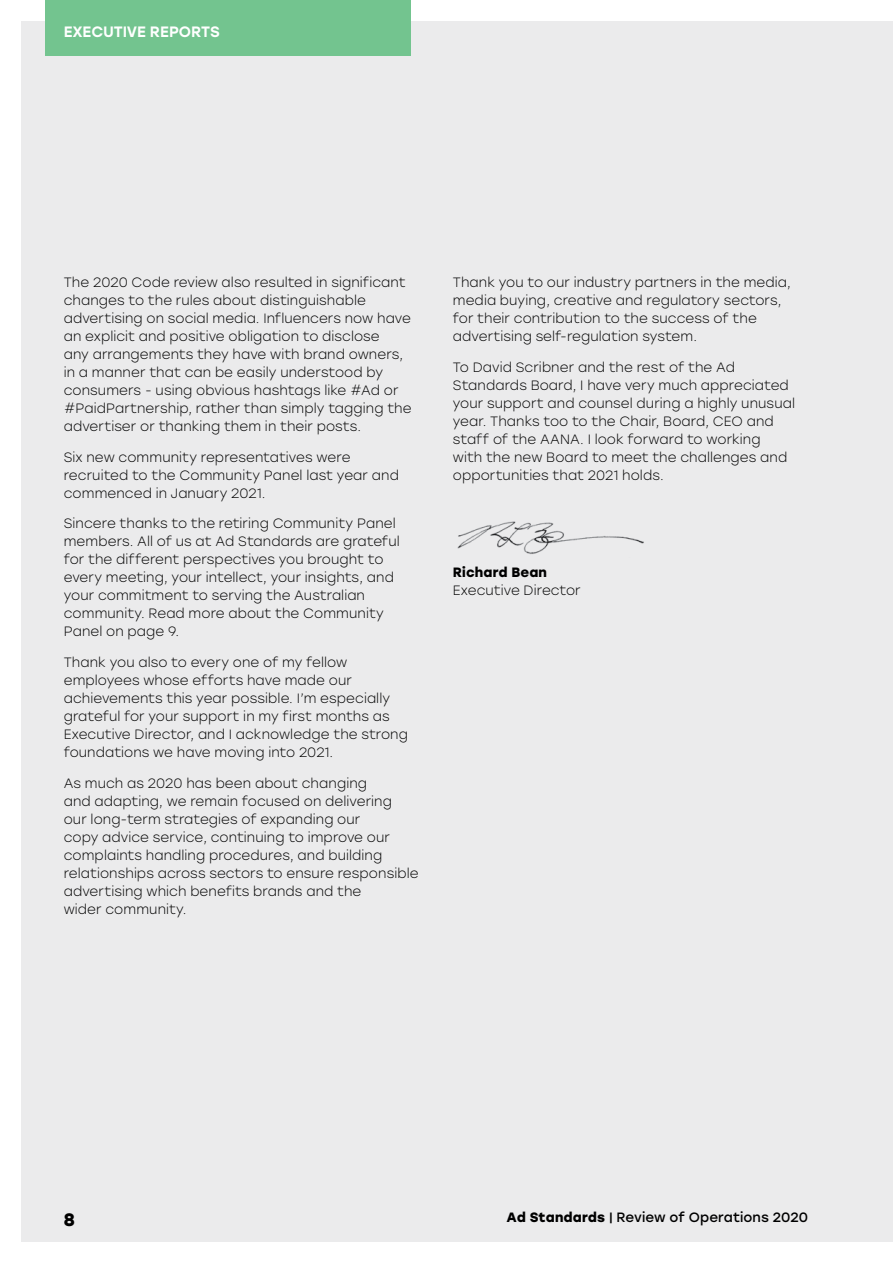
<style>
.page{position:relative;width:893px;height:1263px;background:#fff}
.page>*{position:absolute;margin:0;border:0;box-sizing:border-box;transform-origin:0 0}
.t1{font:700 18px "Stolzl";color:#000}
.t2{font:500 15px "Stolzl";letter-spacing:-.015em;color:#fff}
.Body{font:300 13.5px/18px "Stolzl";letter-spacing:.005em;color:#000}
.t3{font:13.5px "Stolzl";letter-spacing:.005em;color:#000}
.s1{font-weight:700}
</style>
<div class="page">
<div style="left:21px;top:21px;width:872px;height:1221px;background:#ebebec"></div>
<div style="left:45px;top:0;width:365px;height:55px;background:#73c48f"></div>
<img style="left:457px;top:521px;width:187px;height:33px">
<p class="t2" style="left:64px;top:21px;width:128px">EXEECXEUCTIUVETI VE RE</p>
<p class="t2" style="left:150px;top:21px;width:74px">RE PORPOR</p>
<p class="t2" style="left:201px;top:21px;width:32px">TSTS</p>
<p class="Body" style="left:64px;top:273px;width:349px">The 2020 Code review also resulted in significant changes to the rules about distinguishable advertising on social media. Influencers now have an explicit and positive obligation to disclose<br>any arrangements they have with brand owners, in a manner that can be easily understood by consumers - using obvious hashtags like #Ad or #PaidPartnership, rather than simply tagging the advertiser or thanking them in their posts.</p>
<p class="Body" style="left:64px;top:447px;width:337px">Six new community representatives were recruited to the Community Panel last year and commenced in January 2021.</p>
<p class="Body" style="left:64px;top:514px;width:337px">Sincere thanks to the retiring Community Panel members. All of us at Ad Standards are grateful for the different perspectives you brought to every meeting, your intellect, your insights, and your commitment to serving the Australian community. Read more about the Community Panel on page 9.</p>
<p class="Body" style="left:64px;top:653px;width:346px">Thank you also to every one of my fellow employees whose efforts have made our achievements this year possible. I’m especially grateful for your support in my first months as Executive Director, and I acknowledge the strong foundations we have moving into 2021.</p>
<p class="Body" style="left:64px;top:774px;width:356px">As much as 2020 has been about changing<br>and adapting, we remain focused on delivering<br>our long-term strategies of expanding our<br>copy advice service, continuing to improve our complaints handling procedures, and building relationships across sectors to ensure responsible advertising which benefits brands and the<br>wider community.</p>
<p class="Body" style="left:453px;top:273px;width:340px">Thank you to our industry partners in the media, media buying, creative and regulatory sectors, for their contribution to the success of the advertising self-regulation system.</p>
<p class="Body" style="left:453px;top:357px;width:344px">To David Scribner and the rest of the Ad Standards Board, I have very much appreciated your support and counsel during a highly unusual year. Thanks too to the Chair, Board, CEO and staff of the AANA. I look forward to working<br>with the new Board to meet the challenges and opportunities that 2021 holds.</p>
<p class="Body" style="left:453px;top:563px;width:129px"><span class="s1">Richard Bean<br></span>Executive Director</p>
<h1 class="t1" style="left:64px;top:1206px;width:13px">8</h1>
<p class="t3" style="left:507px;top:1208px;width:303px"><span class="s1">Ad Standards</span> | Review of Operations 2020</p>
</div>
